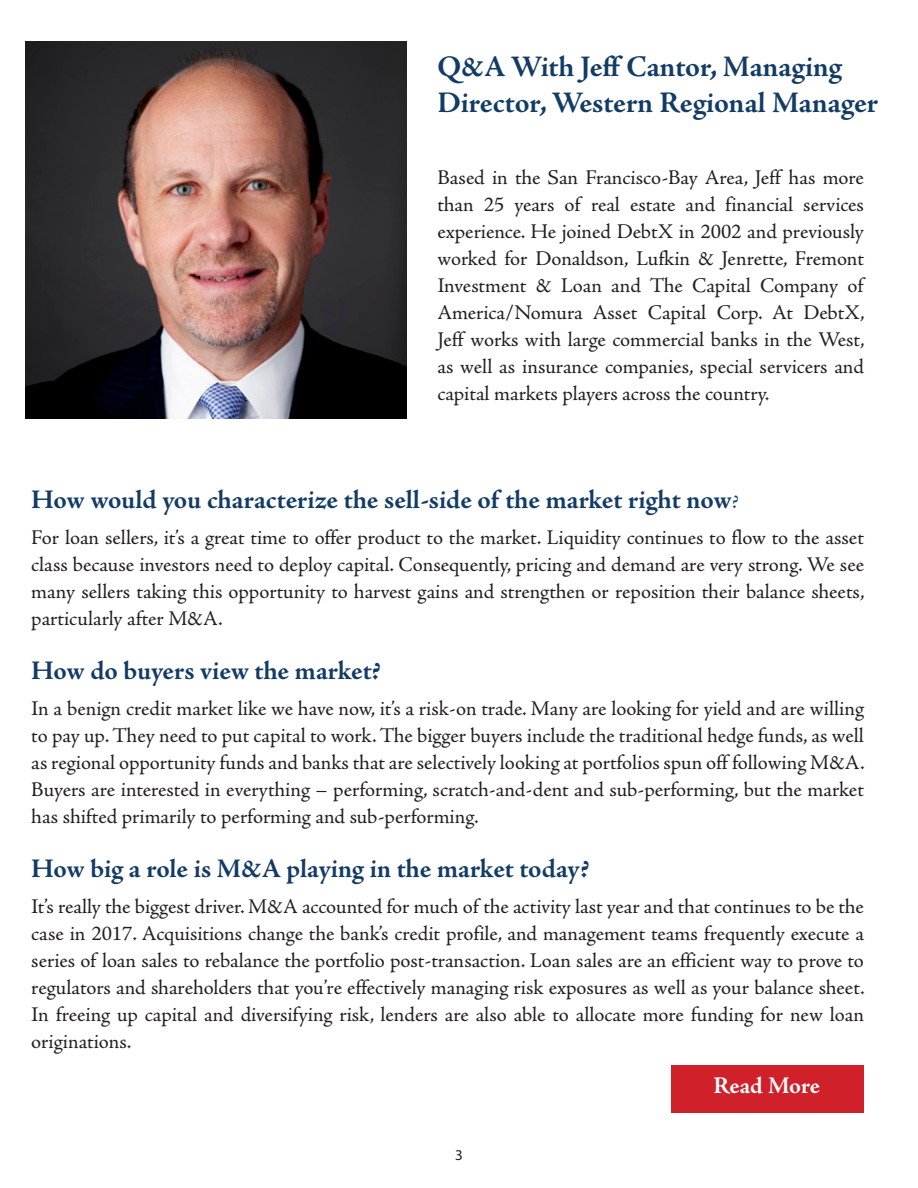
<style>
.page{position:relative;width:918px;height:1188px;background:#fff}
.page>*{position:absolute;margin:0;border:0;box-sizing:border-box;transform-origin:0 0}
.t1{font:700 30px/36px "Adobe Jenson Pro";letter-spacing:-.005em;color:#123b66}
.t2{font:700 27px "Adobe Jenson Pro";letter-spacing:-.005em;color:#123b66}
.t3{font:700 24px "Adobe Jenson Pro";letter-spacing:-.005em;color:#fff}
.t4{font:21px/27px "Adobe Jenson Pro";letter-spacing:-.005em;color:#231f20;text-align:justify}
.t5{font:15px "Myriad Pro";color:#231f20}
.s1{font-weight:400;font-size:21px}
</style>
<div class="page">
<img style="left:25px;top:42px;width:382px;height:376px">
<div style="left:672px;top:1065px;width:192px;height:47px;background:#d02029"></div>
<p class="t1" style="left:437px;top:49px;width:443px">Q&amp;A With Jeff Cantor, Managing<br>Director, Western Regional Manager</p>
<p class="t4" style="left:437px;top:164px;width:429px">Based in the San Francisco-Bay Area, Jeff has more than 25 years of real estate and financial services experience. He joined DebtX in 2002 and previously worked for Donaldson, Lufkin &amp; Jenrette, Fremont Investment &amp; Loan and The Capital Company of America/Nomura Asset Capital Corp. At DebtX, Jeff works with large commercial banks in the West, as well as insurance companies, special servicers and capital markets players across the country.</p>
<p class="t2" style="left:31px;top:484px;width:709px">How would you characterize the sell-side of the market right now<span class="s1">?</span></p>
<p class="t4" style="left:31px;top:524px;width:835px">For loan sellers, it’s a great time to offer product to the market. Liquidity continues to flow to the asset class because investors need to deploy capital. Consequently, pricing and demand are very strong. We see many sellers taking this opportunity to harvest gains and strengthen or reposition their balance sheets, particularly after M&amp;A.</p>
<p class="t2" style="left:31px;top:655px;width:351px">How do buyers view the market?</p>
<p class="t4" style="left:31px;top:695px;width:835px">In a benign credit market like we have now, it’s a risk-on trade. Many are looking for yield and are willing to pay up. They need to put capital to work. The bigger buyers include the traditional hedge funds, as well as regional opportunity funds and banks that are selectively looking at portfolios spun off following M&amp;A.<br>Buyers are interested in everything – performing, scratch-and-dent and sub-performing, but the market has shifted primarily to performing and sub-performing.</p>
<p class="t2" style="left:31px;top:853px;width:559px">How big a role is M&amp;A playing in the market today?</p>
<p class="t4" style="left:31px;top:893px;width:835px">It’s really the biggest driver. M&amp;A accounted for much of the activity last year and that continues to be the case in 2017. Acquisitions change the bank’s credit profile, and management teams frequently execute a series of loan sales to rebalance the portfolio post-transaction. Loan sales are an efficient way to prove to regulators and shareholders that you’re effectively managing risk exposures as well as your balance sheet.<br>In freeing up capital and diversifying risk, lenders are also able to allocate more funding for new loan originations.</p>
<p class="t5" style="left:455px;top:1146px;width:9px">3</p>
<p class="t3" style="left:713px;top:1072px;width:108px">Read More</p>
</div>
